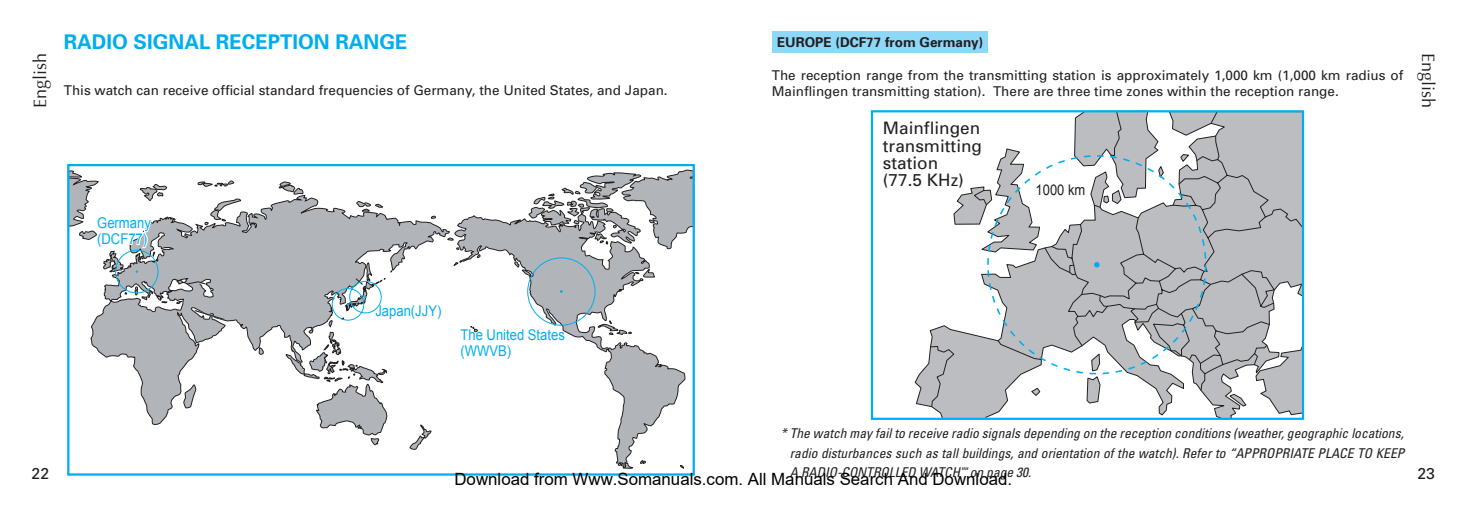
<style>
.page{position:relative;width:1467px;height:511px;background:#fff}
.page>*{position:absolute;margin:0;border:0;box-sizing:border-box;transform-origin:0 0}
.t1{font:700 20.25px "Univers";color:#00aeef}
.t2{font:18px "Optima";color:#231f20}
.t3{font:17.1px/17.1px "Univers";color:#231f20}
.t4{font:16.88px "Arial";color:#000}
.t5{font:15.75px "Univers";color:#231f20}
.t6{font:14.85px/15.8px "Arial";color:#00aeef;scale:.88 1}
.t7{font:14.62px "Arial";color:#231f21;scale:.88 1}
.t8{font:13.5px/15.8px "Univers";color:#231f20}
.t9{font:italic condensed 13.5px/20px "Univers";color:#231f20;text-align:justify}
.t10{font:700 13.5px "Univers";color:#231f20}
</style>
<div class="page">
<div style="left:772px;top:32px;width:216px;height:21px;background:#8dd7f7"></div>
<svg style="left:915px;top:330px;width:386px;height:87px"></svg>
<svg style="left:930px;top:113px;width:371px;height:294px"></svg>
<svg style="left:1068px;top:176px;width:202px;height:215px"></svg>
<svg style="left:1069px;top:204px;width:199px;height:152px;background:#b7b8bb"></svg>
<svg style="left:1094px;top:262px;width:6px;height:5px"></svg>
<div style="left:871px;top:110px;width:433px;height:310px;border:2px solid #00aeef"></div>
<svg style="left:279px;top:181px;width:25px;height:14px"></svg>
<svg style="left:198px;top:180px;width:36px;height:7px"></svg>
<svg style="left:410px;top:425px;width:21px;height:25px"></svg>
<svg style="left:454px;top:213px;width:232px;height:252px"></svg>
<svg style="left:618px;top:462px;width:15px;height:7px"></svg>
<svg style="left:680px;top:465px;width:4px;height:4px"></svg>
<svg style="left:640px;top:460px;width:6px;height:4px"></svg>
<svg style="left:450px;top:237px;width:4px;height:4px"></svg>
<svg style="left:597px;top:320px;width:35px;height:15px"></svg>
<svg style="left:470px;top:326px;width:8px;height:6px"></svg>
<svg style="left:529px;top:169px;width:163px;height:80px"></svg>
<svg style="left:90px;top:195px;width:360px;height:230px"></svg>
<svg style="left:357px;top:195px;width:26px;height:17px"></svg>
<svg style="left:184px;top:384px;width:12px;height:24px"></svg>
<svg style="left:194px;top:310px;width:31px;height:10px"></svg>
<svg style="left:186px;top:281px;width:20px;height:4px"></svg>
<div style="left:528px;top:258px;width:67px;height:67px;border:1px solid #00aeef;border-radius:50%"></div>
<svg style="left:286px;top:262px;width:107px;height:183px"></svg>
<div style="left:115px;top:250px;width:43px;height:43px;border:1px solid #00aeef;border-radius:50%"></div>
<div style="left:67px;top:164px;width:628px;height:311px;border:2px solid #00aeef"></div>
<svg style="left:68px;top:170px;width:99px;height:103px"></svg>
<h2 class="t2" style="left:29px;top:108px;width:57px;rotate:-90deg">English</h2>
<h1 class="t1" style="left:64px;top:30px;width:345px">RADIO SIGNAL RECEPTION RANGE</h1>
<p class="t8" style="left:64px;top:82px;width:605px">This watch can receive official standard frequencies of Germany, the United States, and Japan.</p>
<p class="t6" style="left:97px;top:215px;width:62px">Germany (DCF77)</p>
<p class="t6" style="left:375px;top:303px;width:76px">Japan(JJY)</p>
<p class="t6" style="left:461px;top:327px;width:120px">The United States (WWVB)</p>
<p class="t10" style="left:777px;top:34px;width:208px">EUROPE (DCF77 from Germany)</p>
<p class="t8" style="left:772px;top:68px;width:633px">The reception range from the transmitting station is approximately 1,000 km (1,000 km radius of<br>Mainflingen transmitting station). There are three time zones within the reception range.</p>
<p class="t3" style="left:883px;top:120px;width:101px">Mainflingen transmitting station<br>(77.5 KHz)</p>
<p class="t7" style="left:1036px;top:182px;width:58px">1000 km</p>
<h2 class="t2" style="left:1439px;top:53px;width:57px;rotate:90deg">English</h2>
<p class="t9" style="left:790px;top:422px;width:616px;text-indent:-9px">* The watch may fail to receive radio signals depending on the reception conditions (weather, geographic locations, radio disturbances such as tall buildings, and orientation of the watch). Refer to “APPROPRIATE PLACE TO KEEP A RADIO-CONTROLLED WATCH"" on page 30.</p>
<p class="t5" style="left:32px;top:464px;width:9px">22</p>
<p class="t5" style="left:1418px;top:464px;width:9px">23</p>
<p class="t4" style="left:454px;top:469px;width:559px">Download from Www.Somanuals.com. All Manuals Search And Download.</p>
</div>
